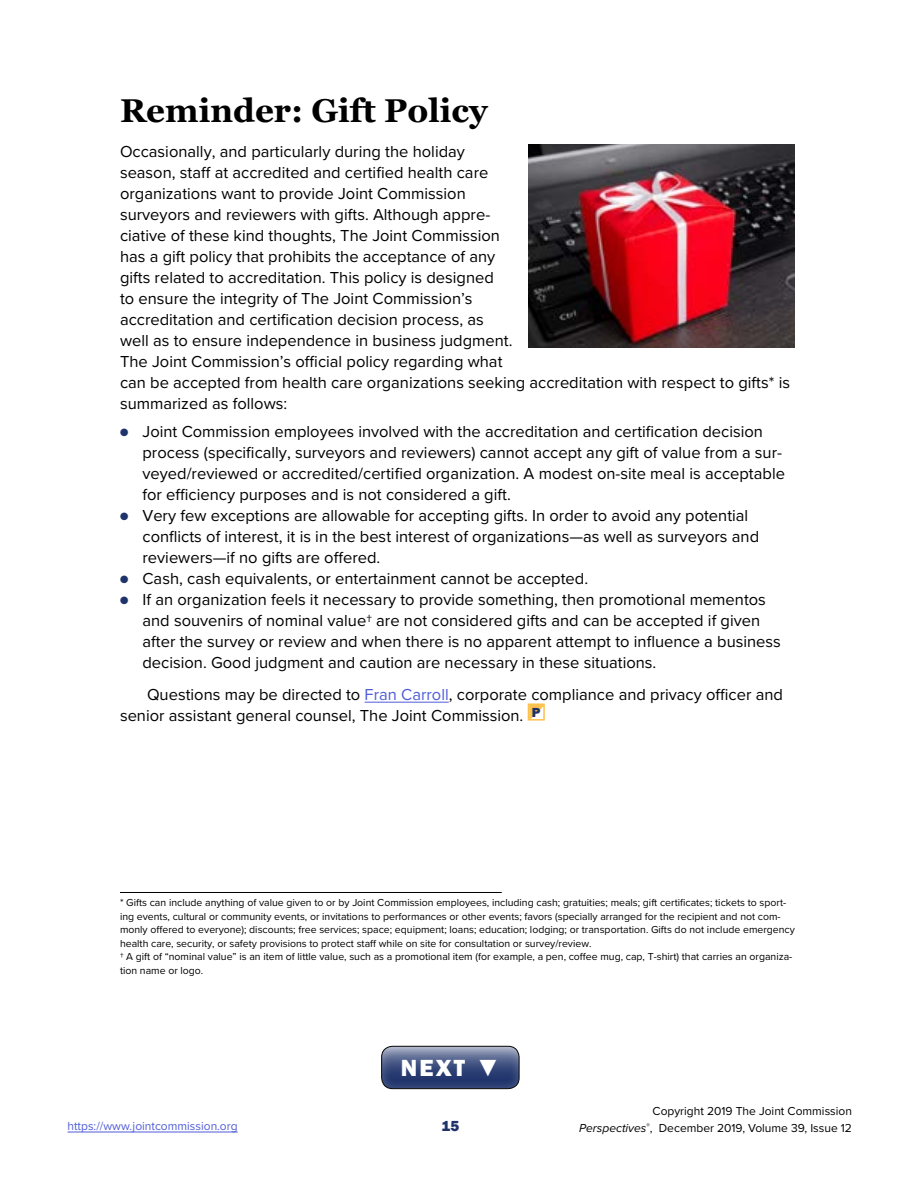
<style>
.page{position:relative;width:918px;height:1188px;background:#fff}
.page>*{position:absolute;margin:0;border:0;box-sizing:border-box;transform-origin:0 0}
.t1{font:700 33px "Georgia";color:#000}
.t2{font:800 24px "Franklin Gothic";color:#fff}
.t3{font:16.5px/21px "Proxima Nova";color:#000}
.t4{font:800 15px "Franklin Gothic";color:#1f336b}
.t5{font:12px/16.5px "Proxima Nova";color:#000;text-align:right}
.t6{font:12px "Proxima Nova";color:#4f5cd6}
.t7{font:10.5px/13.5px "Proxima Nova";color:#000}
.s1{color:#1f336b}
.s2{color:#4f5cd6}
.s3{font-style:italic}
</style>
<div class="page">
<hr style="left:68px;top:1132px;width:170px;height:1px;background:#4f5cd6">
<hr style="left:365px;top:702px;width:84px;height:1px;background:#4f5cd6">
<svg style="left:531px;top:706px;width:11px;height:12px"></svg>
<div style="left:528px;top:703px;width:17px;height:18px;border:2px solid #fbc24f"></div>
<hr style="left:120px;top:892px;width:382px;height:1px;background:#000">
<img style="left:528px;top:144px;width:267px;height:204px">
<div style="left:368px;top:1036px;width:163px;height:62px;background:#fff;opacity:.31"></div>
<div style="left:381px;top:1046px;width:138px;height:43px;border:1px solid #000;border-radius:11px"></div>
<h1 class="t1" style="left:120px;top:90px;width:369px">Reminder: Gift Policy</h1>
<p class="t3" style="left:120px;top:140px;width:672px">Occasionally, and particularly during the holiday<br>season, staff at accredited and certified health care<br>organizations want to provide Joint Commission<br>surveyors and reviewers with gifts. Although appre-<br>ciative of these kind thoughts, The Joint Commission<br>has a gift policy that prohibits the acceptance of any<br>gifts related to accreditation. This policy is designed<br>to ensure the integrity of The Joint Commission’s<br>accreditation and certification decision process, as<br>well as to ensure independence in business judgment.<br>The Joint Commission’s official policy regarding what<br>can be accepted from health care organizations seeking accreditation with respect to gifts* is summarized as follows:</p>
<p class="t3" style="left:142px;top:421px;width:644px;text-indent:-22px"><span class="s1">●</span> Joint Commission employees involved with the accreditation and certification decision process (specifically, surveyors and reviewers) cannot accept any gift of value from a sur&shy;veyed/reviewed or accredited/certified organization. A modest on-site meal is acceptable for efficiency purposes and is not considered a gift.</p>
<p class="t3" style="left:142px;top:505px;width:618px;text-indent:-22px"><span class="s1">●</span> Very few exceptions are allowable for accepting gifts. In order to avoid any potential conflicts of interest, it is in the best interest of organizations—as well as surveyors and reviewers—if no gifts are offered.</p>
<p class="t3" style="left:120px;top:568px;width:470px"><span class="s1">●</span> Cash, cash equivalents, or entertainment cannot be accepted.</p>
<p class="t3" style="left:142px;top:589px;width:640px;text-indent:-22px"><span class="s1">●</span> If an organization feels it necessary to provide something, then promotional mementos and souvenirs of nominal value† are not considered gifts and can be accepted if given after the survey or review and when there is no apparent attempt to influence a business decision. Good judgment and caution are necessary in these situations.</p>
<p class="t3" style="left:120px;top:683px;width:665px;text-indent:27px">Questions may be directed to <span class="s2">Fran Carroll</span>, corporate compliance and privacy officer and senior assistant general counsel, The Joint Commission. <sup>P</sup></p>
<p class="t7" style="left:120px;top:895px;width:676px">* Gifts can include anything of value given to or by Joint Commission employees, including cash; gratuities; meals; gift certificates; tickets to sport&shy;ing events, cultural or community events, or invitations to performances or other events; favors (specially arranged for the recipient and not com&shy;monly offered to everyone); discounts; free services; space; equipment; loans; education; lodging; or transportation. Gifts do not include emergency health care, security, or safety provisions to protect staff while on site for consultation or survey/review.<br>† A gift of “nominal value” is an item of little value, such as a promotional item (for example, a pen, coffee mug, cap, T-shirt) that carries an organiza&shy;tion name or logo.</p>
<h2 class="t2" style="left:401px;top:1052px;width:100px">NEXT ▼</h2>
<p class="t6" style="left:68px;top:1117px;width:172px">https://www.jointcommission.org</p>
<p class="t4" style="left:442px;top:1116px;width:19px">15</p>
<p class="t5" style="left:579px;top:1102px;width:274px">Copyright 2019 The Joint Commission<br><span class="s3">Perspectives</span><sup>®</sup>, December 2019, Volume 39, Issue 12</p>
</div>
